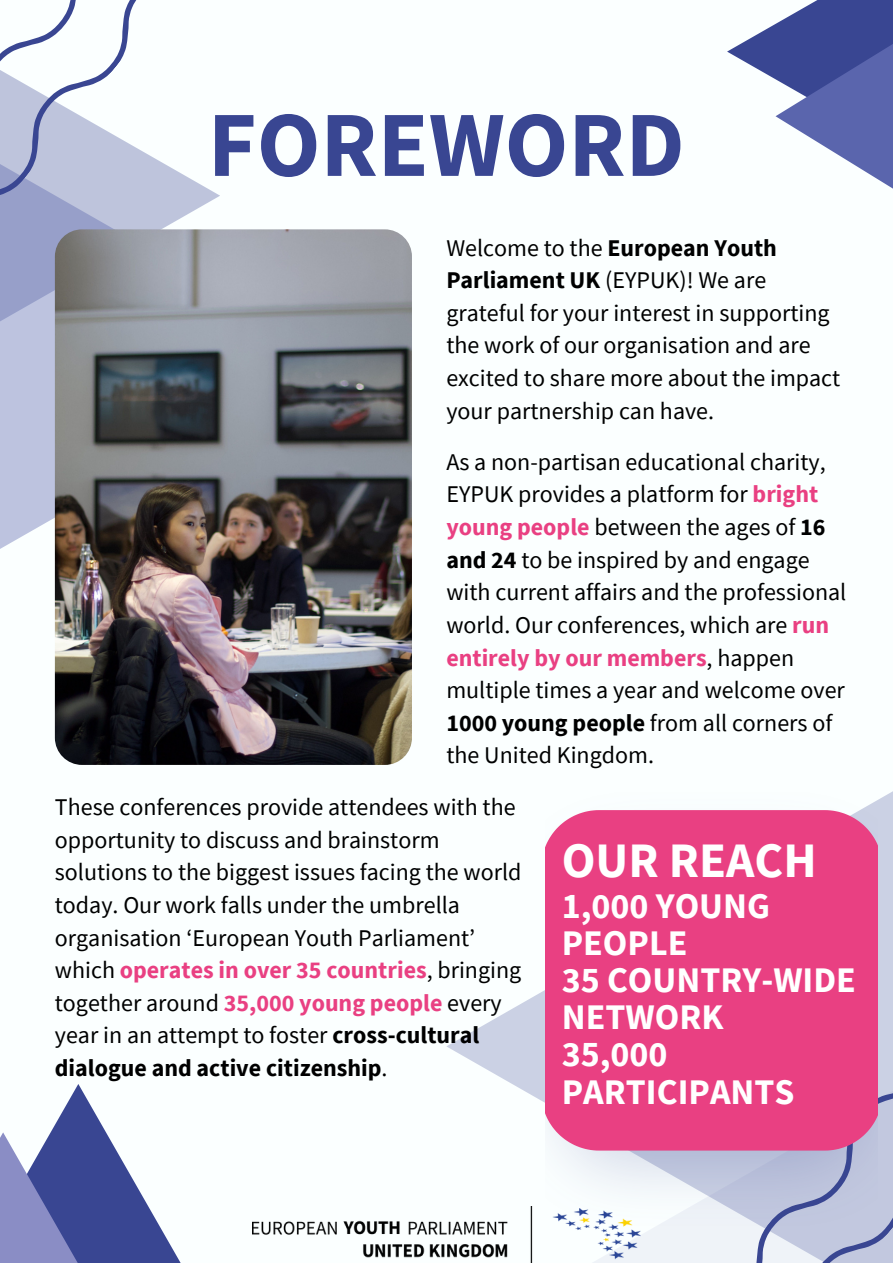
<style>
.page{position:relative;width:893px;height:1264px;background:#fff}
.page>*{position:absolute;margin:0;border:0;box-sizing:border-box;transform-origin:0 0}
.t1{font:700 93.15px "Source Sans Pro";color:#394692}
.t2{font:700 49.5px "Source Sans Pro";color:#fff}
.t3{font:700 36px/37px "Source Sans Pro";color:#fff}
.t4{font:24px/32.5px "Source Sans Pro";color:#000}
.s1{font-weight:700}
.s2{font-weight:700;color:#e94082}
</style>
<div class="page">
<div style="left:0;top:0;width:892px;height:1262px;background:#fbffff"></div>
<svg style="left:0;top:187px;width:220px;height:436px;fill:#bdc3df"></svg>
<svg style="left:446px;top:792px;width:446px;height:324px"></svg>
<svg style="left:640px;top:875px;width:252px;height:387px;fill:#cbd1e4"></svg>
<svg style="left:727px;top:24px;width:48px;height:55px"></svg>
<svg style="left:775px;top:0;width:117px;height:188px"></svg>
<svg style="left:51px;top:1084px;width:129px;height:178px"></svg>
<svg style="left:0;top:1132px;width:137px;height:130px;background:#646eac"></svg>
<svg style="left:0;top:0;width:205px;height:233px"></svg>
<svg style="left:679px;top:1057px;width:213px;height:205px"></svg>
<img style="left:252px;top:1206px;width:388px;height:56px">
<img style="left:55px;top:229px;width:357px;height:536px;border-radius:27px">
<img style="left:546px;top:792px;width:331px;height:433px">
<div style="left:546px;top:810px;width:331px;height:340px;background:#e94082"></div>
<h1 class="t1" style="left:208px;top:84px;width:478px">FOREWORD</h1>
<p class="t4" style="left:446px;top:231px;width:395px">Welcome to the <span class="s1">European Youth Parliament UK</span> (EYPUK)! We are grateful for your interest in supporting the work of our organisation and are excited to share more about the impact your partnership can have.</p>
<p class="t4" style="left:446px;top:445px;width:401px">As a non-partisan educational charity, EYPUK provides a platform for <span class="s2">bright young people</span> between the ages of <span class="s1">16 and 24</span> to be inspired by and engage with current affairs and the professional world. Our conferences, which are <span class="s2">run entirely by our members</span>, happen multiple times a year and welcome over <span class="s1">1000 young people</span> from all corners of the United Kingdom.</p>
<p class="t4" style="left:55px;top:790px;width:468px">These conferences provide attendees with the opportunity to discuss and brainstorm solutions to the biggest issues facing the world today. Our work falls under the umbrella organisation ‘European Youth Parliament’ which <span class="s2">operates in over 35 countries</span>, bringing together around <span class="s2">35,000 young people</span> every year in an attempt to foster <span class="s1">cross-cultural dialogue and active citizenship</span>.</p>
<h2 class="t2" style="left:561px;top:828px;width:256px">OUR REACH</h2>
<h3 class="t3" style="left:561px;top:886px;width:296px">1,000 YOUNG<br>PEOPLE<br>35 COUNTRY-WIDE<br>NETWORK<br>35,000<br>PARTICIPANTS</h3>
</div>
